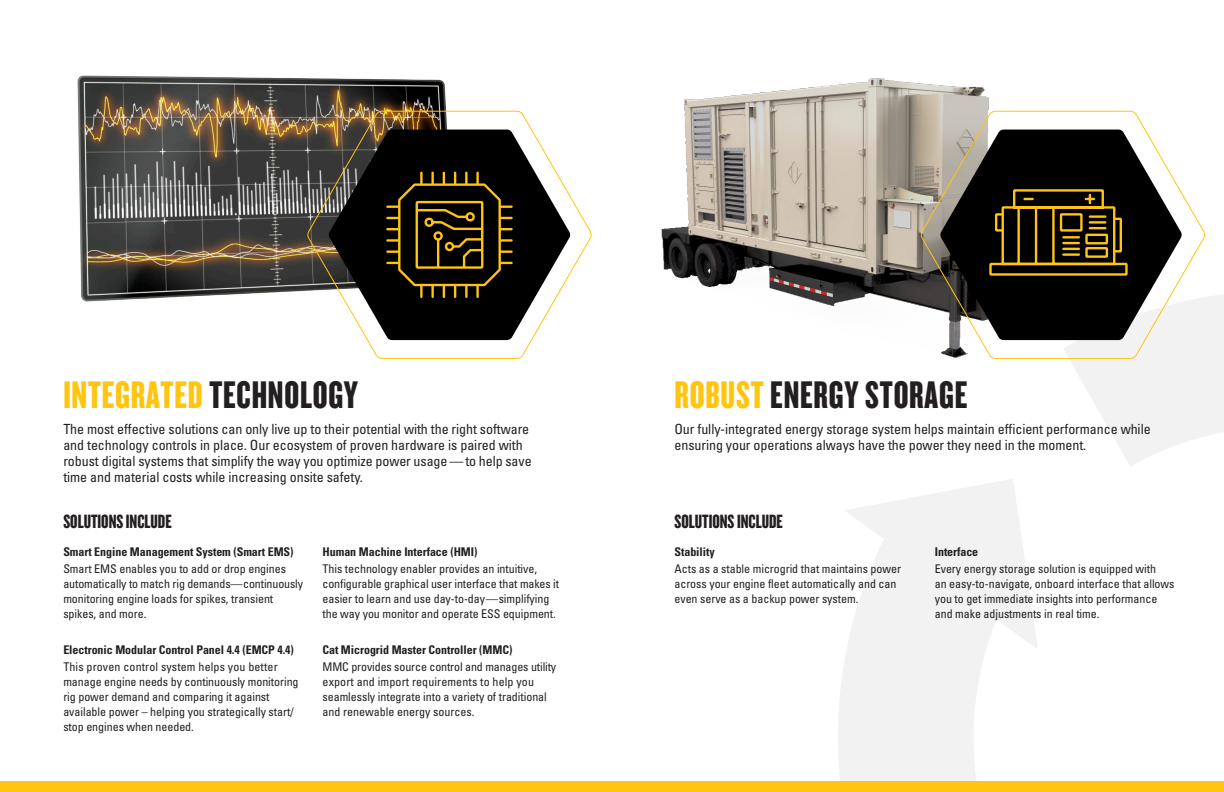
<style>
.page{position:relative;width:1224px;height:792px;background:#fff}
.page>*{position:absolute;margin:0;border:0;box-sizing:border-box;transform-origin:0 0}
.t1{font:40px "Knockout HTF68 Full Featherwt";letter-spacing:.02em;color:#ffc511}
.t2{font:40px "Knockout HTF68 Full Featherwt";letter-spacing:.02em;color:#231f20}
.t3{font:20px "Knockout HTF68 Full Featherwt";color:#231f20}
.t4{font:condensed 14px/16px "Univers";letter-spacing:-.005em;color:#231f20}
.t5{font:condensed 12px/15px "Univers";letter-spacing:-.005em;color:#231f20}
.t6{font:700 condensed 12px "Univers";letter-spacing:-.005em;color:#231f20}
.s1{color:#231f20}
.s2{color:#ffc511}
</style>
<div class="page">
<svg style="left:1079px;top:294px;width:145px;height:172px;fill:#f2f2f2"></svg>
<svg style="left:829px;top:479px;width:300px;height:303px"></svg>
<img style="left:78px;top:76px;width:369px;height:225px">
<div style="left:0;top:782px;width:1224px;height:10px;background:#ffc511"></div>
<svg style="left:306px;top:110px;width:286px;height:249px"></svg>
<img style="left:661px;top:78px;width:471px;height:298px">
<svg style="left:920px;top:110px;width:286px;height:249px"></svg>
<p class="t1" style="left:63px;top:374px;width:296px">INTEGRATED <span class="s1">TECHNOLOGY</span></p>
<p class="t4" style="left:63px;top:421px;width:470px">The most effective solutions can only live up to their potential with the right software and technology controls in place. Our ecosystem of proven hardware is paired with robust digital systems that simplify the way you optimize power usage — to help save time and material costs while increasing onsite safety.</p>
<p class="t3" style="left:63px;top:511px;width:110px">SOLUTIONS INCLUDE</p>
<p class="t6" style="left:63px;top:544px;width:232px">Smart Engine Management System (Smart EMS)</p>
<p class="t5" style="left:63px;top:561px;width:241px">Smart EMS enables you to add or drop engines automatically to match rig demands—continuously monitoring engine loads for spikes, transient spikes, and more.</p>
<p class="t6" style="left:63px;top:642px;width:232px">Electronic Modular Control Panel 4.4 (EMCP 4.4)</p>
<p class="t5" style="left:63px;top:659px;width:237px">This proven control system helps you better manage engine needs by continuously monitoring rig power demand and comparing it against available power – helping you strategically start/ stop engines when needed.</p>
<p class="t6" style="left:323px;top:544px;width:156px">Human Machine Interface (HMI)</p>
<p class="t5" style="left:323px;top:561px;width:238px">This technology enabler provides an intuitive, configurable graphical user interface that makes it easier to learn and use day-to-day —simplifying the way you monitor and operate ESS equipment.</p>
<p class="t6" style="left:323px;top:642px;width:191px">Cat Microgrid Master Controller (MMC)</p>
<p class="t5" style="left:323px;top:659px;width:235px">MMC provides source control and manages utility export and import requirements to help you seamlessly integrate into a variety of traditional and renewable energy sources.</p>
<p class="t2" style="left:675px;top:374px;width:294px"><span class="s2">ROBUST</span> ENERGY STORAGE</p>
<p class="t4" style="left:675px;top:421px;width:478px">Our fully-integrated energy storage system helps maintain efficient performance while ensuring your operations always have the power they need in the moment.</p>
<p class="t3" style="left:675px;top:511px;width:110px">SOLUTIONS INCLUDE</p>
<p class="t6" style="left:675px;top:544px;width:42px">Stability</p>
<p class="t5" style="left:675px;top:561px;width:228px">Acts as a stable microgrid that maintains power across your engine fleet automatically and can even serve as a backup power system.</p>
<p class="t6" style="left:935px;top:544px;width:45px">Interface</p>
<p class="t5" style="left:935px;top:561px;width:241px">Every energy storage solution is equipped with<br>an easy-to-navigate, onboard interface that allows you to get immediate insights into performance and make adjustments in real time.</p>
</div>
